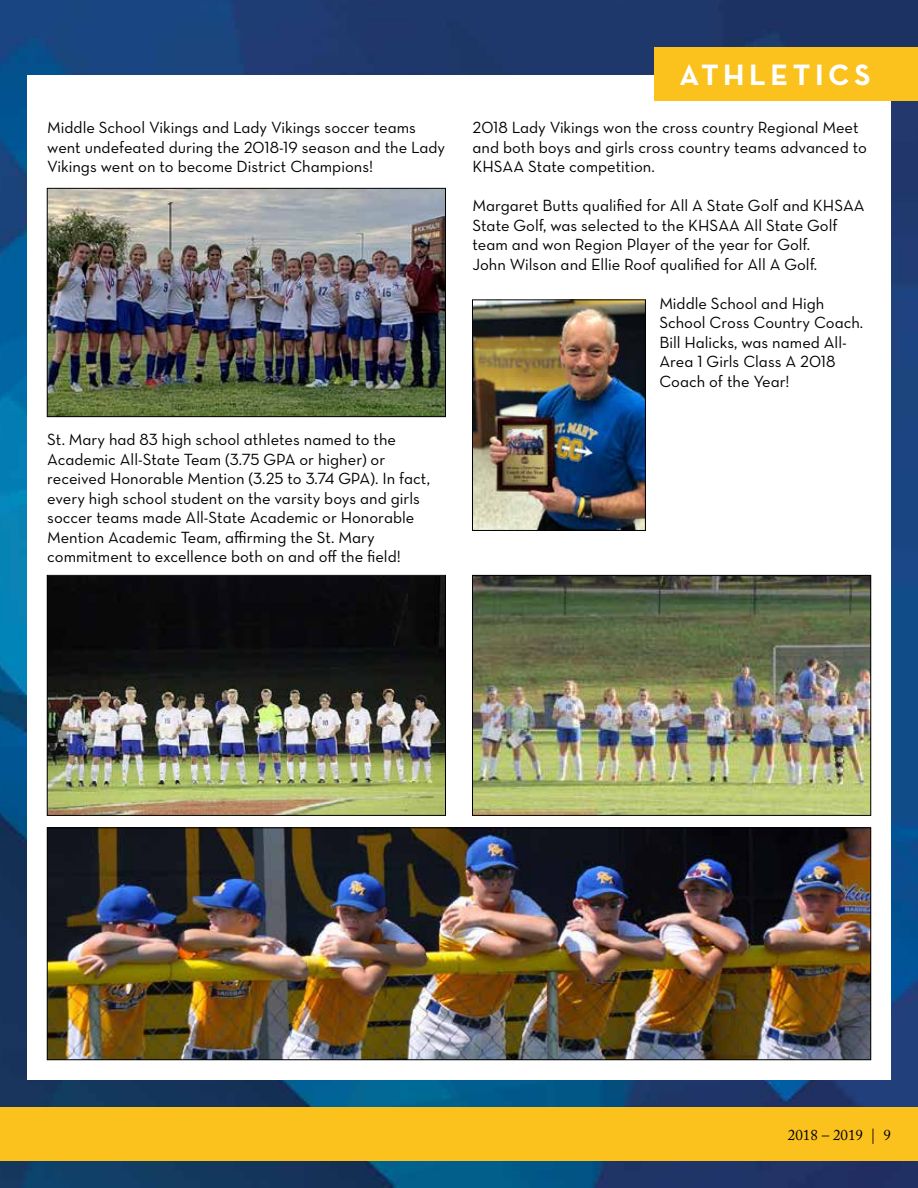
<style>
.page{position:relative;width:918px;height:1188px;background:#fff}
.page>*{position:absolute;margin:0;border:0;box-sizing:border-box;transform-origin:0 0}
.t1{font:30px "Neutra Text Bold Alt";letter-spacing:.15em;color:#fff}
.t2{font:16.5px/19.5px "Neutra Text Book Alt";color:#000}
.t3{font:15px "Adobe Caslon Pro";color:#000}
</style>
<div class="page">
<img style="left:0;top:0;width:918px;height:1188px">
<div style="left:27px;top:76px;width:864px;height:1004px;background:#fff"></div>
<div style="left:0;top:1107px;width:918px;height:54px;background:#fbc11d"></div>
<div style="left:654px;top:47px;width:264px;height:54px;background:#fbc11d"></div>
<img style="left:49px;top:190px;width:395px;height:225px">
<div style="left:47px;top:188px;width:399px;height:229px;border:1px solid #000"></div>
<img style="left:49px;top:829px;width:820px;height:229px">
<div style="left:47px;top:827px;width:824px;height:233px;border:1px solid #000"></div>
<img style="left:49px;top:577px;width:395px;height:237px">
<div style="left:47px;top:575px;width:399px;height:241px;border:1px solid #000"></div>
<img style="left:474px;top:577px;width:395px;height:237px">
<div style="left:472px;top:575px;width:399px;height:241px;border:1px solid #000"></div>
<img style="left:474px;top:301px;width:170px;height:228px">
<div style="left:472px;top:299px;width:174px;height:232px;border:1px solid #000"></div>
<p class="t2" style="left:47px;top:117px;width:399px">Middle School Vikings and Lady Vikings soccer teams went undefeated during the 2018-19 season and the Lady<br>Vikings went on to become District Champions!</p>
<p class="t2" style="left:47px;top:429px;width:384px">St. Mary had 83 high school athletes named to the Academic All-State Team (3.75 GPA or higher) or received Honorable Mention (3.25 to 3.74 GPA). In fact, every high school student on the varsity boys and girls soccer teams made All-State Academic or Honorable Mention Academic Team, affirming the St. Mary commitment to excellence both on and off the field!</p>
<h1 class="t1" style="left:680px;top:56px;width:193px">ATHLETICS</h1>
<p class="t2" style="left:473px;top:117px;width:396px">2018 Lady Vikings won the cross country Regional Meet and both boys and girls cross country teams advanced to<br>KHSAA State competition.</p>
<p class="t2" style="left:473px;top:195px;width:394px">Margaret Butts qualified for All A State Golf and KHSAA State Golf, was selected to the KHSAA All State Golf team and won Region Player of the year for Golf.<br>John Wilson and Ellie Roof qualified for All A Golf.</p>
<p class="t2" style="left:659px;top:293px;width:205px">Middle School and High<br>School Cross Country Coach.<br>Bill Halicks, was named All-<br>Area 1 Girls Class A 2018<br>Coach of the Year!</p>
<p class="t3" style="left:788px;top:1126px;width:105px">2018 – 2019 | 9</p>
</div>
